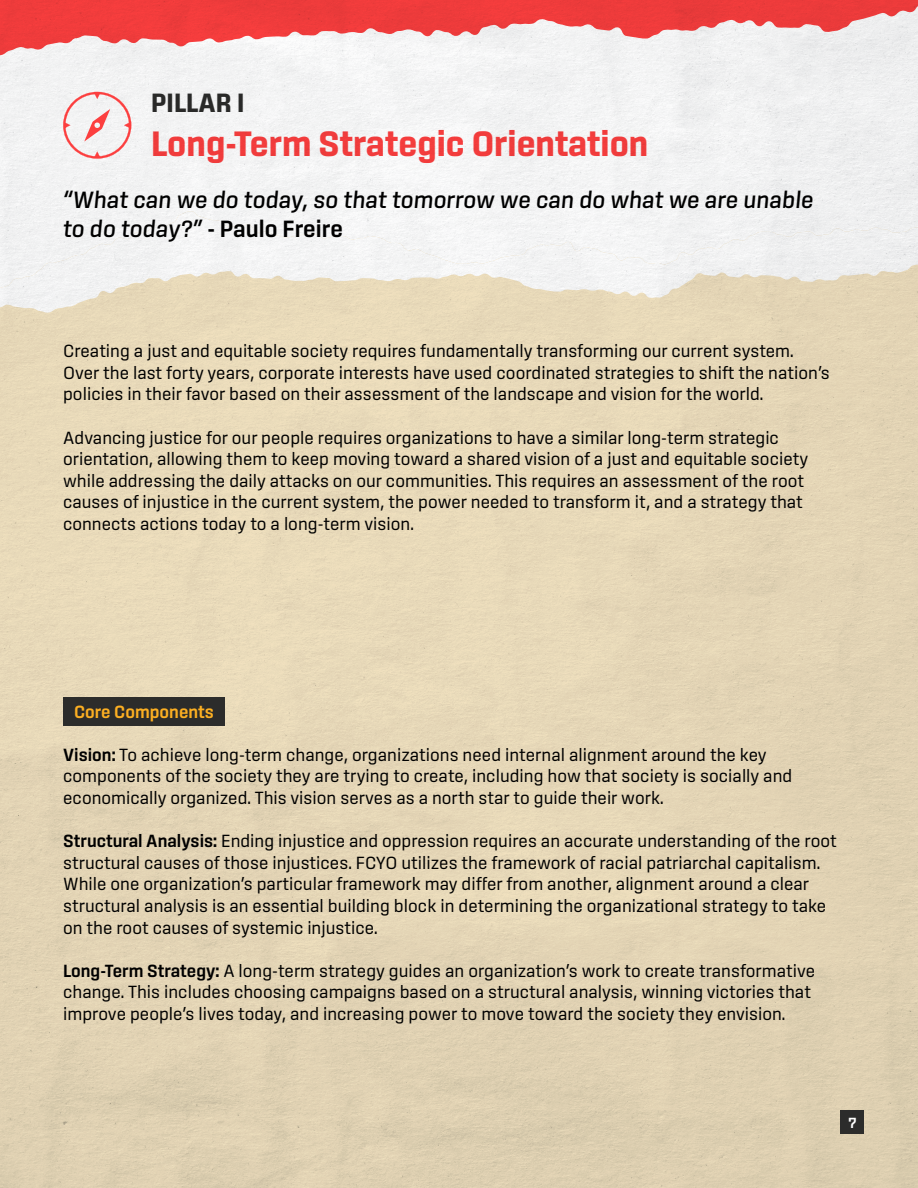
<style>
.page{position:relative;width:918px;height:1188px;background:#fff}
.page>*{position:absolute;margin:0;border:0;box-sizing:border-box;transform-origin:0 0}
.t1{font:700 36px "Sinter";color:#fc3f3f}
.t2{font:700 27px "Sinter";color:#2c2c2b}
.t3{font:italic 500 24px/28.8px "Sinter";color:#000}
.t4{font:18px/21.6px "Sinter";color:#000}
.t5{font:600 18px "Sinter";color:#fcaf22}
.t6{font:600 15px "Sinter";color:#fff}
.s1{font-weight:600;font-style:normal}
.s2{font-weight:600}
</style>
<div class="page">
<img style="left:0;top:0;width:918px;height:1188px">
<div style="left:63px;top:697px;width:162px;height:29px;background:#2c2c2b"></div>
<div style="left:841px;top:1111px;width:23px;height:23px;background:#2c2c2b"></div>
<svg style="left:63px;top:92px;width:68px;height:67px"></svg>
<h2 class="t2" style="left:151px;top:87px;width:95px">PILLAR I</h2>
<h1 class="t1" style="left:151px;top:122px;width:499px">Long-Term Strategic Orientation</h1>
<h3 class="t3" style="left:63px;top:185px;width:752px">“What can we do today, so that tomorrow we can do what we are unable to do today?” <span class="s1">- Paulo Freire</span></h3>
<p class="t4" style="left:63px;top:340px;width:768px">Creating a just and equitable society requires fundamentally transforming our current system.<br>Over the last forty years, corporate interests have used coordinated strategies to shift the nation’s policies in their favor based on their assessment of the landscape and vision for the world.</p>
<p class="t4" style="left:63px;top:426px;width:747px">Advancing justice for our people requires organizations to have a similar long-term strategic orientation, allowing them to keep moving toward a shared vision of a just and equitable society while addressing the daily attacks on our communities. This requires an assessment of the root causes of injustice in the current system, the power needed to transform it, and a strategy that connects actions today to a long-term vision.</p>
<p class="t5" style="left:74px;top:701px;width:141px">Core Components</p>
<p class="t4" style="left:63px;top:744px;width:731px"><span class="s2">Vision:</span> To achieve long-term change, organizations need internal alignment around the key components of the society they are trying to create, including how that society is socially and economically organized. This vision serves as a north star to guide their work.</p>
<p class="t4" style="left:63px;top:830px;width:775px"><span class="s2">Structural Analysis:</span> Ending injustice and oppression requires an accurate understanding of the root structural causes of those injustices. FCYO utilizes the framework of racial patriarchal capitalism.<br>While one organization’s particular framework may differ from another, alignment around a clear structural analysis is an essential building block in determining the organizational strategy to take on the root causes of systemic injustice.</p>
<p class="t4" style="left:63px;top:960px;width:754px"><span class="s2">Long-Term Strategy:</span> A long-term strategy guides an organization’s work to create transformative change. This includes choosing campaigns based on a structural analysis, winning victories that improve people’s lives today, and increasing power to move toward the society they envision.</p>
<p class="t6" style="left:848px;top:1114px;width:10px">7</p>
</div>
